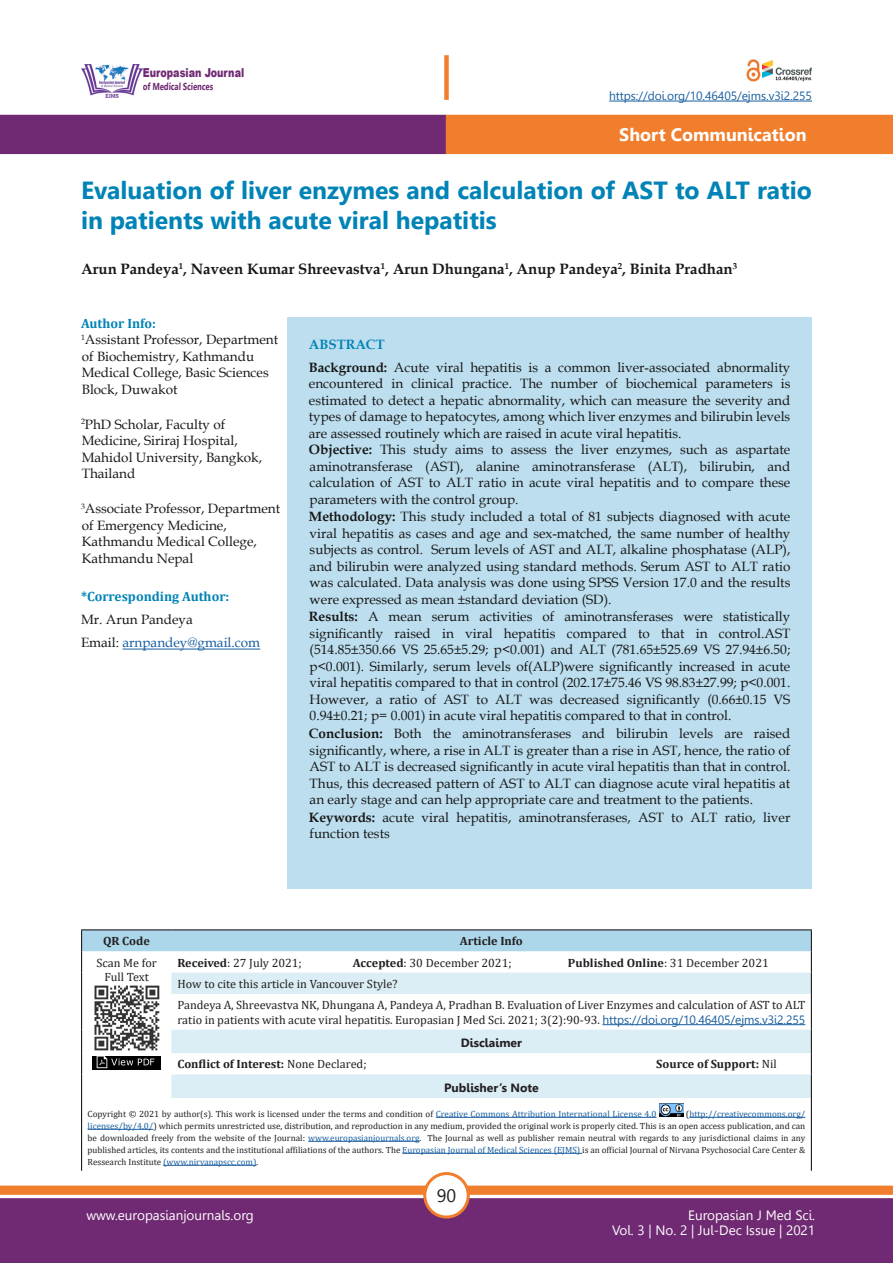
<style>
.page{position:relative;width:893px;height:1263px;background:#fff}
.page>*{position:absolute;margin:0;border:0;box-sizing:border-box;transform-origin:0 0}
.t1{font:700 24.75px/29.7px "Leelawadee UI";color:#0083b6}
.t2{font:700 18px "Leelawadee";color:#fff}
.t3{font:18px "Leelawadee";color:#231f20}
.t4{font:700 15px "Book Antiqua";color:#181717}
.t5{font:13.5px/16.5px "Book Antiqua";color:#181717;text-align:justify}
.t6{font:13.5px/15px "Leelawadee";color:#fff;text-align:right}
.t7{font:700 13.5px "Cambria";color:#0083b6}
.t8{font:13.5px "Book Antiqua";color:#175d9e}
.t9{font:700 13.5px "Book Antiqua";color:#0083b6}
.t10{font:900 12.3px "Arial";color:#702a73;scale:.77 1}
.t11{font:12px/14.4px "Cambria";color:#231f20;text-align:center}
.t12{font:700 12px "Cambria";color:#231f20}
.t13{font:12px "Leelawadee";letter-spacing:-.005em;color:#175d9e}
.t14{font:700 12px "Leelawadee";color:#231f20}
.t15{font:700 10.05px "Leelawadee UI";color:#702a73;scale:.76 1}
.t16{font:9px/12px "Cambria";color:#231f20;text-align:justify}
.s1{color:#181717}
.s2{font-weight:700}
.s3{font-weight:400}
.s4{font-family:"Leelawadee";color:#175d9e}
.s5{color:#175d9e}
</style>
<div class="page">
<div style="left:0;top:1198px;width:893px;height:65px;background:#702a73;border:2px solid #702a73"></div>
<div style="left:0;top:115px;width:446px;height:39px;background:#702a73"></div>
<div style="left:446px;top:115px;width:447px;height:39px;background:#f07e2c"></div>
<div style="left:0;top:1185px;width:893px;height:10px;background:#f07e2c;border:1px solid #f07e2c"></div>
<div style="left:425px;top:1173px;width:43px;height:44px;background:#fff;border-radius:50%"></div>
<div style="left:423px;top:1172px;width:47px;height:46px;border:3px solid #f07e2c;border-radius:50%"></div>
<img style="left:81px;top:64px;width:61px;height:33px">
<div style="left:444px;top:55px;width:5px;height:45px;background:#f07e2c"></div>
<hr style="left:609px;top:101px;width:203px;height:1px;background:#175d9e">
<img style="left:746px;top:60px;width:66px;height:21px">
<div style="left:287px;top:317px;width:525px;height:571px;background:#bcdeee"></div>
<svg style="left:171px;top:994px;width:640px;height:104px"></svg>
<hr style="left:81px;top:929px;width:90px;height:1px;background:#231f20">
<hr style="left:171px;top:929px;width:641px;height:1px;background:#231f20">
<hr style="left:81px;top:994px;width:1px;height:36px;background:#231f20">
<svg style="left:81px;top:1030px;width:1px;height:68px"></svg>
<hr style="left:81px;top:1098px;width:1px;height:73px;background:#231f20">
<svg style="left:81px;top:930px;width:731px;height:64px"></svg>
<hr style="left:811px;top:994px;width:1px;height:36px;background:#231f20">
<hr style="left:811px;top:1098px;width:1px;height:73px;background:#231f20">
<svg style="left:811px;top:1030px;width:1px;height:68px"></svg>
<img style="left:92px;top:984px;width:69px;height:67px">
<img style="left:93px;top:1056px;width:68px;height:13px">
<hr style="left:602px;top:1024px;width:203px;height:1px;background:#175d9e">
<hr style="left:436px;top:1117px;width:220px;height:1px;background:#175d9e">
<hr style="left:689px;top:1117px;width:116px;height:1px;background:#175d9e">
<hr style="left:88px;top:1129px;width:65px;height:1px;background:#175d9e">
<hr style="left:308px;top:1141px;width:112px;height:1px;background:#175d9e">
<hr style="left:402px;top:1153px;width:180px;height:1px;background:#175d9e">
<hr style="left:163px;top:1165px;width:93px;height:1px;background:#175d9e">
<img style="left:659px;top:1104px;width:24px;height:13px">
<hr style="left:123px;top:649px;width:137px;height:1px;background:#175d9e">
<p class="t10" style="left:143px;top:63px;width:133px">Europasian Journal</p>
<p class="t15" style="left:143px;top:79px;width:95px">of Medical Sciences</p>
<p class="t13" style="left:609px;top:89px;width:204px">https://doi.org/10.46405/ejms.v3i2.255</p>
<p class="t2" style="left:619px;top:124px;width:189px">Short Communication</p>
<p class="t1" style="left:81px;top:174px;width:732px">Evaluation of liver enzymes and calculation of AST to ALT ratio in patients with acute viral hepatitis</p>
<p class="t4" style="left:81px;top:258px;width:657px">Arun Pandeya<sup>1</sup>, Naveen Kumar Shreevastva<sup>1</sup>, Arun Dhungana<sup>1</sup>, Anup Pandeya<sup>2</sup>, Binita Pradhan<sup>3</sup></p>
<p class="t7" style="left:81px;top:314px;width:77px">Author Info:</p>
<p class="t5" style="left:81px;top:331px;width:199px;text-align:left"><sup>1</sup>Assistant Professor, Department of Biochemistry, Kathmandu<br>Medical College, Basic Sciences<br>Block, Duwakot</p>
<p class="t5" style="left:81px;top:416px;width:183px;text-align:left"><sup>2</sup>PhD Scholar, Faculty of<br>Medicine, Siriraj Hospital,<br>Mahidol University, Bangkok,<br>Thailand</p>
<p class="t5" style="left:81px;top:500px;width:201px;text-align:left"><sup>3</sup>Associate Professor, Department of Emergency Medicine,<br>Kathmandu Medical College,<br>Kathmandu Nepal</p>
<p class="t7" style="left:81px;top:587px;width:150px">*Corresponding Author:</p>
<p class="t5" style="left:81px;top:611px;width:113px">Mr. Arun Pandeya</p>
<p class="t8" style="left:81px;top:633px;width:181px"><span class="s1">Email:</span> arnpandey@gmail.com</p>
<p class="t9" style="left:309px;top:335px;width:77px">ABSTRACT</p>
<p class="t5" style="left:309px;top:359px;width:483px"><span class="s2">Background:</span> Acute viral hepatitis is a common liver-associated abnormality encountered in clinical practice. The number of biochemical parameters is estimated to detect a hepatic abnormality, which can measure the severity and types of damage to hepatocytes, among which liver enzymes and bilirubin levels are assessed routinely which are raised in acute viral hepatitis.</p>
<p class="t5" style="left:309px;top:441px;width:483px"><span class="s2">Objective:</span> This study aims to assess the liver enzymes, such as aspartate aminotransferase (AST), alanine aminotransferase (ALT), bilirubin, and calculation of AST to ALT ratio in acute viral hepatitis and to compare these parameters with the control group.</p>
<p class="t5" style="left:309px;top:508px;width:483px"><span class="s2">Methodology:</span> This study included a total of 81 subjects diagnosed with acute viral hepatitis as cases and age and sex-matched, the same number of healthy subjects as control. Serum levels of AST and ALT, alkaline phosphatase (ALP), and bilirubin were analyzed using standard methods. Serum AST to ALT ratio was calculated. Data analysis was done using SPSS Version 17.0 and the results were expressed as mean ±standard deviation (SD).</p>
<p class="t5" style="left:309px;top:608px;width:483px"><span class="s2">Results:</span> A mean serum activities of aminotransferases were statistically significantly raised in viral hepatitis compared to that in control.AST (514.85±350.66 VS 25.65±5.29; p&lt;0.001) and ALT (781.65±525.69 VS 27.94±6.50; p&lt;0.001). Similarly, serum levels of(ALP)were significantly increased in acute viral hepatitis compared to that in control (202.17±75.46 VS 98.83±27.99; p&lt;0.001.<br>However, a ratio of AST to ALT was decreased significantly (0.66±0.15 VS 0.94±0.21; p= 0.001) in acute viral hepatitis compared to that in control.</p>
<p class="t5" style="left:309px;top:725px;width:483px"><span class="s2">Conclusion:</span> Both the aminotransferases and bilirubin levels are raised significantly, where, a rise in ALT is greater than a rise in AST, hence, the ratio of AST to ALT is decreased significantly in acute viral hepatitis than that in control.<br>Thus, this decreased pattern of AST to ALT can diagnose acute viral hepatitis at an early stage and can help appropriate care and treatment to the patients.</p>
<p class="t5" style="left:309px;top:808px;width:483px"><span class="s2">Keywords:</span> acute viral hepatitis, aminotransferases, AST to ALT ratio, liver function tests</p>
<p class="t12" style="left:103px;top:933px;width:48px">QR Code</p>
<p class="t12" style="left:460px;top:933px;width:64px">Article Info</p>
<p class="t11" style="left:96px;top:955px;width:62px">Scan Me for<br>Full Text</p>
<p class="t11" style="left:177px;top:955px;width:126px"><span class="s2">Received</span>: 27 July 2021;</p>
<p class="t11" style="left:353px;top:955px;width:160px"><span class="s2">Accepted</span>: 30 December 2021;</p>
<p class="t12" style="left:568px;top:954px;width:202px">Published Online<span class="s3">: 31 December 2021</span></p>
<p class="t11" style="left:177px;top:976px;width:222px">How to cite this article in Vancouver Style?</p>
<p class="t11" style="left:177px;top:998px;width:629px;text-align:left">Pandeya A, Shreevastva NK, Dhungana A, Pandeya A, Pradhan B. Evaluation of Liver Enzymes and calculation of AST to ALT ratio in patients with acute viral hepatitis. Europasian J Med Sci. 2021; 3(2):90-93. <span class="s4">https://doi.org/10.46405/ejms.v3i2.255</span></p>
<p class="t14" style="left:461px;top:1036px;width:63px">Disclaimer</p>
<p class="t12" style="left:177px;top:1056px;width:191px">Conflict of Interest: <span class="s3">None Declared;</span></p>
<p class="t12" style="left:656px;top:1056px;width:122px">Source of Support: <span class="s3">Nil</span></p>
<p class="t14" style="left:444px;top:1081px;width:96px">Publisher’s Note</p>
<p class="t16" style="left:88px;top:1108px;width:570px">Copyright © 2021 by author(s). This work is licensed under the terms and condition of <span class="s5">Creative Commons Attribution International License 4.0</span></p>
<p class="t16" style="left:88px;top:1108px;width:719px;text-indent:598px">(<span class="s5">http://creativecommons.org/ licenses/by/4.0/</span>) which permits unrestricted use, distribution, and reproduction in any medium, provided the original work is properly cited. This is an open access publication, and can be downloaded freely from the website of the Journal: <span class="s5">www.europasianjournals.org</span>. The Journal as well as publisher remain neutral with regards to any jurisdictional claims in any published articles, its contents and the institutional affiliations of the authors. The <span class="s5">Europasian Journal of Medical Sciences (EJMS)</span> is an official Journal of Nirvana Psychosocial Care Center &amp; Ressearch Institute <span class="s5">(www.nirvanapscc.com)</span>.</p>
<h2 class="t3" style="left:437px;top:1185px;width:21px">90</h2>
<p class="t6" style="left:86px;top:1208px;width:169px">www.europasianjournals.org</p>
<p class="t6" style="left:612px;top:1208px;width:205px">Europasian J Med Sci.<br>Vol. 3 | No. 2 | Jul-Dec Issue | 2021</p>
</div>
